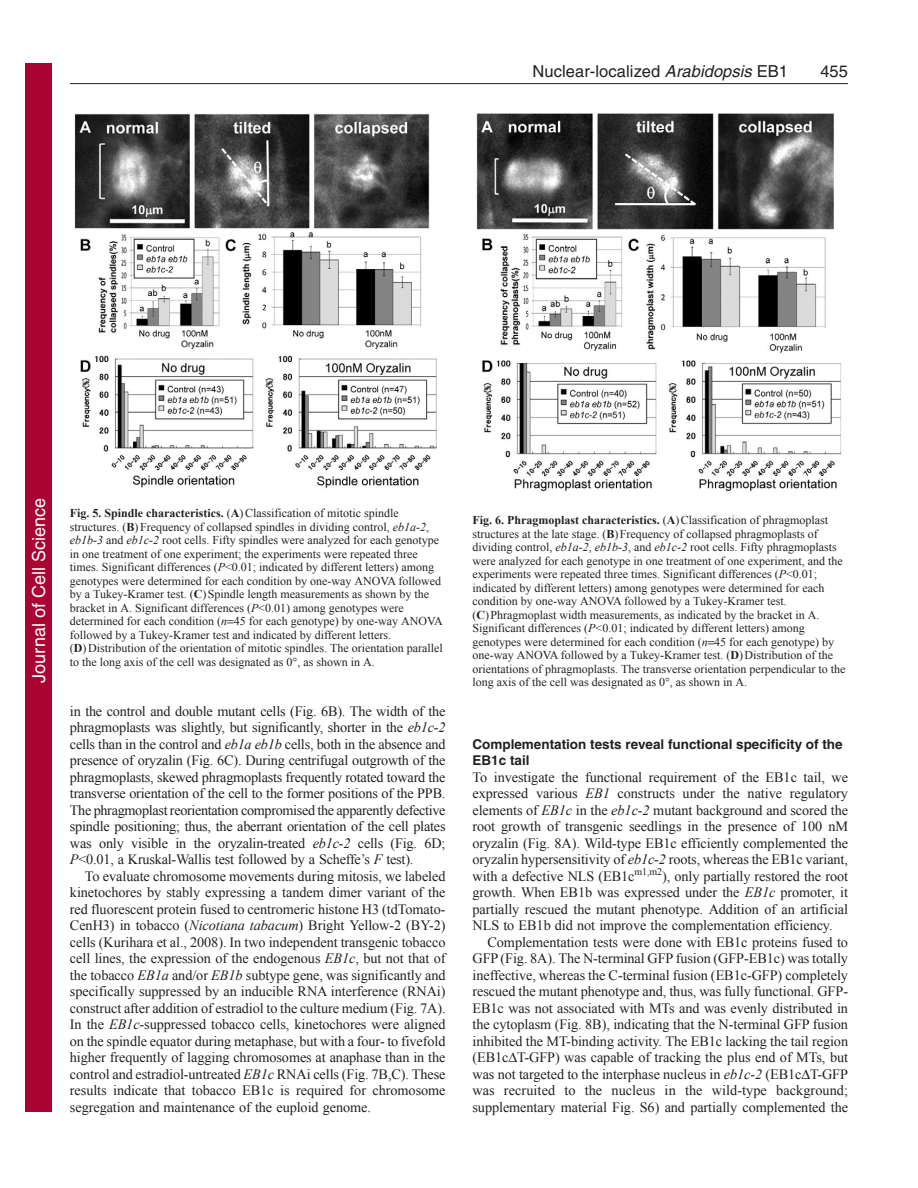
<style>
.page{position:relative;width:918px;height:1188px;background:#fff}
.page>*{position:absolute;margin:0;border:0;box-sizing:border-box;transform-origin:0 0}
.t1{font:18px "Helvetica";color:#fff}
.t2{font:16.5px "Helvetica";letter-spacing:.005em;color:#231f20}
.t3{font:14.25px/16.5px "Times New Roman";letter-spacing:-.005em;color:#231f20;text-align:justify}
.t4{font:700 13.5px/16.5px "Helvetica";color:#231f20}
.t5{font:12px/13.5px "Times New Roman";color:#231f20}
.s1{font-style:italic}
.s2{font-weight:700}
</style>
<div class="page">
<hr style="left:70px;top:83px;width:778px;height:1px;background:#231f20">
<img style="left:74px;top:114px;width:363px;height:374px">
<img style="left:476px;top:113px;width:366px;height:379px">
<div style="left:26px;top:64px;width:26px;height:1048px;background:#a90332"></div>
<p class="t2" style="left:532px;top:65px;width:257px">Nuclear-localized <span class="s1">Arabidopsis</span>EB1</p>
<p class="t2" style="left:820px;top:65px;width:29px">455</p>
<p class="t1" style="left:28px;top:683px;width:186px;rotate:-90deg">Journal of Cell Science</p>
<p class="t5" style="left:70px;top:506px;width:374px"><span class="s2">Fig. 5. Spindle characteristics.</span> (<span class="s2">A</span>)Classification of mitotic spindle structures. (<span class="s2">B</span>)Frequency of collapsed spindles in dividing control, <span class="s1">eb1a-2</span>, <span class="s1">eb1b-3</span> and <span class="s1">eb1c-2</span> root cells. Fifty spindles were analyzed for each genotype in one treatment of one experiment; the experiments were repeated three times. Significant differences (<span class="s1">P</span>&lt;0.01; indicated by different letters) among genotypes were determined for each condition by one-way ANOVA followed by a Tukey-Kramer test. (<span class="s2">C</span>)Spindle length measurements as shown by the bracket in A. Significant differences (<span class="s1">P</span>&lt;0.01) among genotypes were determined for each condition (<span class="s1">n</span> 45 for each genotype) by one-way ANOVA followed by a Tukey-Kramer test and indicated by different letters. (<span class="s2">D</span>)Distribution of the orientation of mitotic spindles. The orientation parallel to the long axis of the cell was designated as 0°, as shown in A.</p>
<p class="t5" style="left:472px;top:513px;width:374px"><span class="s2">Fig. 6. Phragmoplast characteristics.</span> (<span class="s2">A</span>)Classification of phragmoplast structures at the late stage. (<span class="s2">B</span>)Frequency of collapsed phragmoplasts of dividing control, <span class="s1">eb1a-2</span>, <span class="s1">eb1b-3</span>, and <span class="s1">eb1c-2</span> root cells. Fifty phragmoplasts were analyzed for each genotype in one treatment of one experiment, and the experiments were repeated three times. Significant differences (<span class="s1">P</span>&lt;0.01; indicated by different letters) among genotypes were determined for each condition by one-way ANOVA followed by a Tukey-Kramer test. (<span class="s2">C</span>)Phragmoplast width measurements, as indicated by the bracket in A.<br>Significant differences (<span class="s1">P</span>&lt;0.01; indicated by different letters) among genotypes were determined for each condition (<span class="s1">n</span> 45 for each genotype) by one-way ANOVA followed by a Tukey-Kramer test. (<span class="s2">D</span>)Distribution of the orientations of phragmoplasts. The transverse orientation perpendicular to the</p>
<p class="t3" style="left:70px;top:702px;width:377px">in the control and double mutant cells (Fig. 6B). The width of the phragmoplasts was slightly, but significantly, shorter in the <span class="s1">eb1c-2 </span>cells than in the control and <span class="s1">eb1a eb1b</span> cells, both in the absence and presence of oryzalin (Fig. 6C). During centrifugal outgrowth of the phragmoplasts, skewed phragmoplasts frequently rotated toward the transverse orientation of the cell to the former positions of the PPB.<br>The phragmoplast reorientation compromised the apparently defective spindle positioning; thus, the aberrant orientation of the cell plates was only visible in the oryzalin-treated <span class="s1">eb1c-2</span> cells (Fig. 6D; <span class="s1">P</span>&lt;0.01, a Kruskal-Wallis test followed by a Scheffe’s <span class="s1">F</span> test).</p>
<p class="t3" style="left:70px;top:867px;width:377px;text-indent:15px">To evaluate chromosome movements during mitosis, we labeled kinetochores by stably expressing a tandem dimer variant of the red fluorescent protein fused to centromeric histone H3 (tdTomato-CenH3) in tobacco (<span class="s1">Nicotiana tabacum</span>) Bright Yellow-2 (BY-2) cells (Kurihara et al., 2008). In two independent transgenic tobacco cell lines, the expression of the endogenous <span class="s1">EB1c</span>, but not that of the tobacco <span class="s1">EB1a</span> and/or <span class="s1">EB1b</span> subtype gene, was significantly and specifically suppressed by an inducible RNA interference (RNAi) construct after addition of estradiol to the culture medium (Fig. 7A).<br>In the <span class="s1">EB1c</span>-suppressed tobacco cells, kinetochores were aligned on the spindle equator during metaphase, but with a four- to fivefold higher frequently of lagging chromosomes at anaphase than in the control and estradiol-untreated <span class="s1">EB1c</span> RNAi cells (Fig. 7B,C). These results indicate that tobacco EB1c is required for chromosome segregation and maintenance of the euploid genome.</p>
<p class="t5" style="left:472px;top:675px;width:276px">long axis of the cell was designated as 0°, as shown in A.</p>
<p class="t4" style="left:472px;top:737px;width:372px">Complementation tests reveal functional specificity of the<br>EB1c tail</p>
<p class="t3" style="left:472px;top:768px;width:377px">To investigate the functional requirement of the EB1c tail, we expressed various <span class="s1">EB1</span> constructs under the native regulatory elements of <span class="s1">EB1c</span> in the <span class="s1">eb1c-2</span> mutant background and scored the root growth of transgenic seedlings in the presence of 100 nM oryzalin (Fig. 8A). Wild-type EB1c efficiently complemented the oryzalin hypersensitivity of <span class="s1">eb1c-2</span> roots, whereas the EB1c variant, with a defective NLS (EB1c<sup>m1,m2</sup>), only partially restored the root growth. When EB1b was expressed under the <span class="s1">EB1c</span> promoter, it partially rescued the mutant phenotype. Addition of an artificial NLS to EB1b did not improve the complementation efficiency.</p>
<p class="t3" style="left:473px;top:933px;width:377px;text-indent:15px">Complementation tests were done with EB1c proteins fused to GFP (Fig. 8A). The N-terminal GFP fusion (GFP-EB1c) was totally ineffective, whereas the C-terminal fusion (EB1c-GFP) completely rescued the mutant phenotype and, thus, was fully functional. GFP-EB1c was not associated with MTs and was evenly distributed in the cytoplasm (Fig. 8B), indicating that the N-terminal GFP fusion inhibited the MT-binding activity. The EB1c lacking the tail region (EB1c T-GFP) was capable of tracking the plus end of MTs, but was not targeted to the interphase nucleus in <span class="s1">eb1c-2</span> (EB1c T-GFP was recruited to the nucleus in the wild-type background; supplementary material Fig. S6) and partially complemented the</p>
</div>
